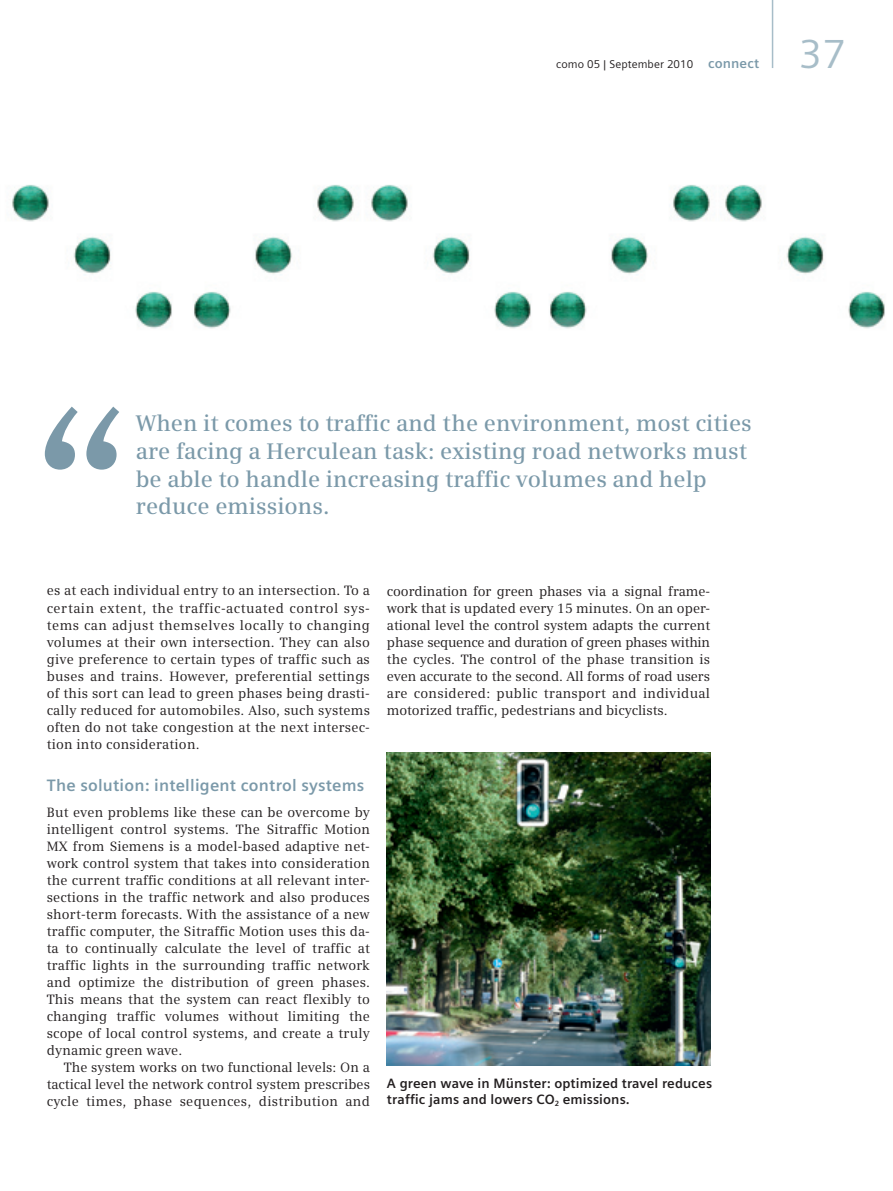
<style>
.page{position:relative;width:893px;height:1191px;background:#fff}
.page>*{position:absolute;margin:0;border:0;box-sizing:border-box;transform-origin:0 0}
.t1{font:600 225px "Siemens Serif";color:#7b99a9}
.t2{font:40.5px "Siemens Sans";color:#a7bdc8}
.t3{font:600 22.5px/27.6px "Siemens Serif";color:#7b99a9}
.t4{font:700 16.5px "Siemens Sans";letter-spacing:.015em;color:#7b99a9}
.t5{font:13.5px/17px "Siemens Serif";letter-spacing:.01em;color:#231f20;text-align:justify}
.t6{font:700 13.5px/16.5px "Siemens Sans";letter-spacing:.01em;color:#231f20}
.t7{font:11.25px "Siemens Sans";letter-spacing:.01em;color:#231f20}
.s1{font-weight:700;font-size:13.5px;color:#7b99a9}
</style>
<div class="page">
<img style="left:387px;top:752px;width:323px;height:313px">
<img style="left:12px;top:185px;width:342px;height:144px">
<img style="left:371px;top:185px;width:339px;height:144px">
<img style="left:725px;top:185px;width:160px;height:144px">
<hr style="left:772px;top:0;width:1px;height:68px;background:#a7bdc8">
<p class="t7" style="left:556px;top:58px;width:204px">como 05 | September 2010 <span class="s1">connect</span></p>
<p class="t2" style="left:799px;top:31px;width:49px">37</p>
<p class="t1" style="left:29px;top:373px;width:105px">“</p>
<p class="t3" style="left:136px;top:410px;width:618px">When it comes to traffic and the environment, most cities are facing a Herculean task: existing road networks must be able to handle increasing traffic volumes and help reduce emissions.</p>
<p class="t5" style="left:47px;top:582px;width:325px">es at each individual entry to an intersection. To a certain extent, the traffic-actuated control sys&shy;tems can adjust themselves locally to changing volumes at their own intersection. They can also give preference to certain types of traffic such as buses and trains. However, preferential settings of this sort can lead to green phases being drasti&shy;cally reduced for automobiles. Also, such systems often do not take congestion at the next intersec&shy;tion into consideration.</p>
<p class="t4" style="left:47px;top:776px;width:319px">The solution: intelligent control systems</p>
<p class="t5" style="left:47px;top:803px;width:325px">But even problems like these can be overcome by</p>
<p class="t5" style="left:47px;top:820px;width:325px">intelligent control systems. The Sitraffic Motion</p>
<p class="t5" style="left:47px;top:837px;width:325px">MX from Siemens is a model-based adaptive net-</p>
<p class="t5" style="left:47px;top:854px;width:325px">work control system that takes into consideration</p>
<p class="t5" style="left:47px;top:871px;width:325px">the current traffic conditions at all relevant inter-</p>
<p class="t5" style="left:47px;top:888px;width:325px">sections in the traffic network and also produces</p>
<p class="t5" style="left:47px;top:905px;width:325px">short-term forecasts. With the assistance of a new</p>
<p class="t5" style="left:47px;top:922px;width:325px">traffic computer, the Sitraffic Motion uses this da-</p>
<p class="t5" style="left:47px;top:939px;width:325px">ta to continually calculate the level of traffic at</p>
<p class="t5" style="left:47px;top:957px;width:325px">traffic lights in the surrounding traffic network</p>
<p class="t5" style="left:47px;top:974px;width:325px">and optimize the distribution of green phases.</p>
<p class="t5" style="left:47px;top:991px;width:325px">This means that the system can react flexibly to</p>
<p class="t5" style="left:47px;top:1008px;width:325px">changing traffic volumes without limiting the</p>
<p class="t5" style="left:47px;top:1025px;width:325px">scope of local control systems, and create a truly</p>
<p class="t5" style="left:47px;top:1042px;width:137px">dynamic green wave.</p>
<p class="t5" style="left:64px;top:1059px;width:308px">The system works on two functional levels: On a</p>
<p class="t5" style="left:47px;top:1076px;width:325px">tactical level the network control system prescribes</p>
<p class="t5" style="left:47px;top:1093px;width:325px">cycle times, phase sequences, distribution and</p>
<p class="t5" style="left:387px;top:582px;width:325px">coordination for green phases via a signal frame&shy;work that is updated every 15 minutes. On an oper&shy;ational level the control system adapts the current phase sequence and duration of green phases within the cycles. The control of the phase transition is even accurate to the second. All forms of road users are considered: public transport and individual motorized traffic, pedestrians and bicyclists.</p>
<p class="t6" style="left:387px;top:1074px;width:327px">A green wave in Münster: optimized travel reduces traffic jams and lowers CO<sub>2</sub> emissions.</p>
</div>
